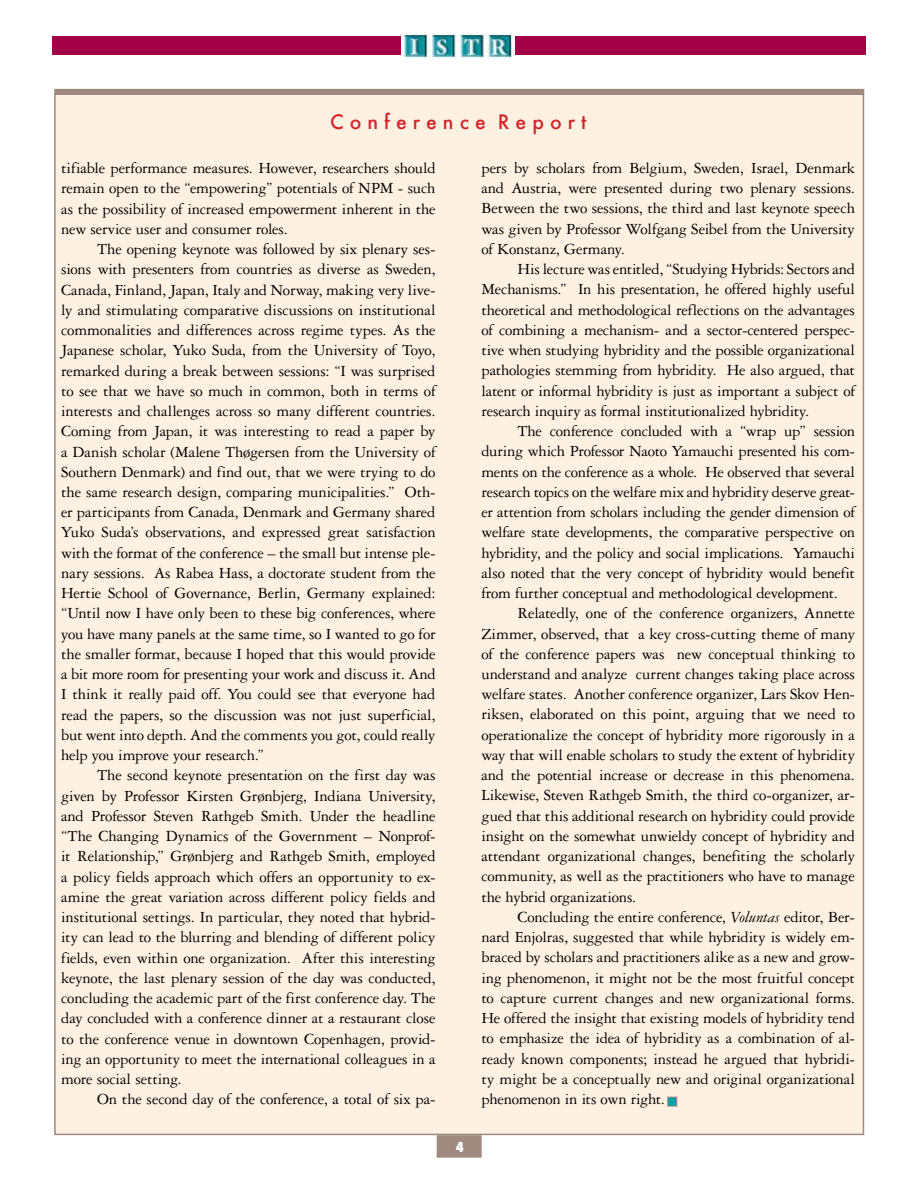
<style>
.page{position:relative;width:918px;height:1188px;background:#fff}
.page>*{position:absolute;margin:0;border:0;box-sizing:border-box;transform-origin:0 0}
.t1{font:500 19.5px "Futura";color:#d2232a}
.t2{font:16.5px/20.2px "Garamond Three";letter-spacing:-.01em;color:#000;text-align:justify}
.t3{font:800 condensed 13.5px "Futura";color:#fff}
.s1{font-style:italic}
</style>
<div class="page">
<div style="left:54px;top:93px;width:810px;height:1042px;background:#fff1e2;border:2px solid #a0897f"></div>
<div style="left:52px;top:36px;width:814px;height:18px;background:#a40045"></div>
<div style="left:54px;top:89px;width:810px;height:6px;background:#a0897f"></div>
<div style="left:437px;top:1135px;width:45px;height:23px;background:#a0897f;border:2px solid #a0897f"></div>
<div style="left:401px;top:33px;width:114px;height:26px;background:#fff"></div>
<img style="left:403px;top:33px;width:110px;height:26px">
<div style="left:668px;top:1097px;width:9px;height:9px;background:#00a2ab;border:1px solid #a0897f"></div>
<p class="t1" style="left:330px;top:108px;width:258px">C o n f e r e n c e R e p o r t</p>
<p class="t2" style="left:61px;top:158px;width:376px">tifiable performance measures. However, researchers should remain open to the “empowering” potentials of NPM - such as the possibility of increased empowerment inherent in the new service user and consumer roles.</p>
<p class="t2" style="left:61px;top:239px;width:376px;text-indent:36px">The opening keynote was followed by six plenary ses&shy;sions with presenters from countries as diverse as Sweden, Canada, Finland, Japan, Italy and Norway, making very live&shy;ly and stimulating comparative discussions on institutional commonalities and differences across regime types. As the Japanese scholar, Yuko Suda, from the University of Toyo, remarked during a break between sessions: “I was surprised to see that we have so much in common, both in terms of interests and challenges across so many different countries.<br>Coming from Japan, it was interesting to read a paper by a Danish scholar (Malene Thøgersen from the University of Southern Denmark) and find out, that we were trying to do the same research design, comparing municipalities.” Oth&shy;er participants from Canada, Denmark and Germany shared Yuko Suda’s observations, and expressed great satisfaction with the format of the conference – the small but intense ple&shy;nary sessions. As Rabea Hass, a doctorate student from the Hertie School of Governance, Berlin, Germany explained: “Until now I have only been to these big conferences, where you have many panels at the same time, so I wanted to go for the smaller format, because I hoped that this would provide a bit more room for presenting your work and discuss it. And I think it really paid off. You could see that everyone had read the papers, so the discussion was not just superficial, but went into depth. And the comments you got, could really help you improve your research.”</p>
<p class="t2" style="left:61px;top:765px;width:376px;text-indent:36px">The second keynote presentation on the first day was given by Professor Kirsten Grønbjerg, Indiana University, and Professor Steven Rathgeb Smith. Under the headline “The Changing Dynamics of the Government – Nonprof&shy;it Relationship,” Grønbjerg and Rathgeb Smith, employed a policy fields approach which offers an opportunity to ex&shy;amine the great variation across different policy fields and institutional settings. In particular, they noted that hybrid&shy;ity can lead to the blurring and blending of different policy fields, even within one organization. After this interesting keynote, the last plenary session of the day was conducted, concluding the academic part of the first conference day. The day concluded with a conference dinner at a restaurant close to the conference venue in downtown Copenhagen, provid&shy;ing an opportunity to meet the international colleagues in a more social setting.</p>
<p class="t2" style="left:97px;top:1089px;width:340px">On the second day of the conference, a total of six pa-</p>
<p class="t2" style="left:482px;top:158px;width:375px">pers by scholars from Belgium, Sweden, Israel, Denmark and Austria, were presented during two plenary sessions.<br>Between the two sessions, the third and last keynote speech was given by Professor Wolfgang Seibel from the University of Konstanz, Germany.</p>
<p class="t2" style="left:482px;top:259px;width:375px;text-indent:36px">His lecture was entitled, “Studying Hybrids: Sectors and Mechanisms.” In his presentation, he offered highly useful theoretical and methodological reflections on the advantages of combining a mechanism- and a sector-centered perspec&shy;tive when studying hybridity and the possible organizational pathologies stemming from hybridity. He also argued, that latent or informal hybridity is just as important a subject of research inquiry as formal institutionalized hybridity.</p>
<p class="t2" style="left:482px;top:421px;width:375px;text-indent:36px">The conference concluded with a “wrap up” session during which Professor Naoto Yamauchi presented his com&shy;ments on the conference as a whole. He observed that several research topics on the welfare mix and hybridity deserve great&shy;er attention from scholars including the gender dimension of welfare state developments, the comparative perspective on hybridity, and the policy and social implications. Yamauchi also noted that the very concept of hybridity would benefit from further conceptual and methodological development.</p>
<p class="t2" style="left:482px;top:603px;width:375px;text-indent:36px">Relatedly, one of the conference organizers, Annette Zimmer, observed, that a key cross-cutting theme of many of the conference papers was new conceptual thinking to understand and analyze current changes taking place across welfare states. Another conference organizer, Lars Skov Hen&shy;riksen, elaborated on this point, arguing that we need to operationalize the concept of hybridity more rigorously in a way that will enable scholars to study the extent of hybridity and the potential increase or decrease in this phenomena.<br>Likewise, Steven Rathgeb Smith, the third co-organizer, ar&shy;gued that this additional research on hybridity could provide insight on the somewhat unwieldy concept of hybridity and attendant organizational changes, benefiting the scholarly community, as well as the practitioners who have to manage the hybrid organizations.</p>
<p class="t2" style="left:482px;top:907px;width:375px;text-indent:36px">Concluding the entire conference, <span class="s1">Voluntas</span> editor, Ber&shy;nard Enjolras, suggested that while hybridity is widely em&shy;braced by scholars and practitioners alike as a new and grow&shy;ing phenomenon, it might not be the most fruitful concept to capture current changes and new organizational forms.<br>He offered the insight that existing models of hybridity tend to emphasize the idea of hybridity as a combination of al&shy;ready known components; instead he argued that hybridi&shy;ty might be a conceptually new and original organizational phenomenon in its own right.</p>
<p class="t3" style="left:456px;top:1138px;width:10px">4</p>
</div>
